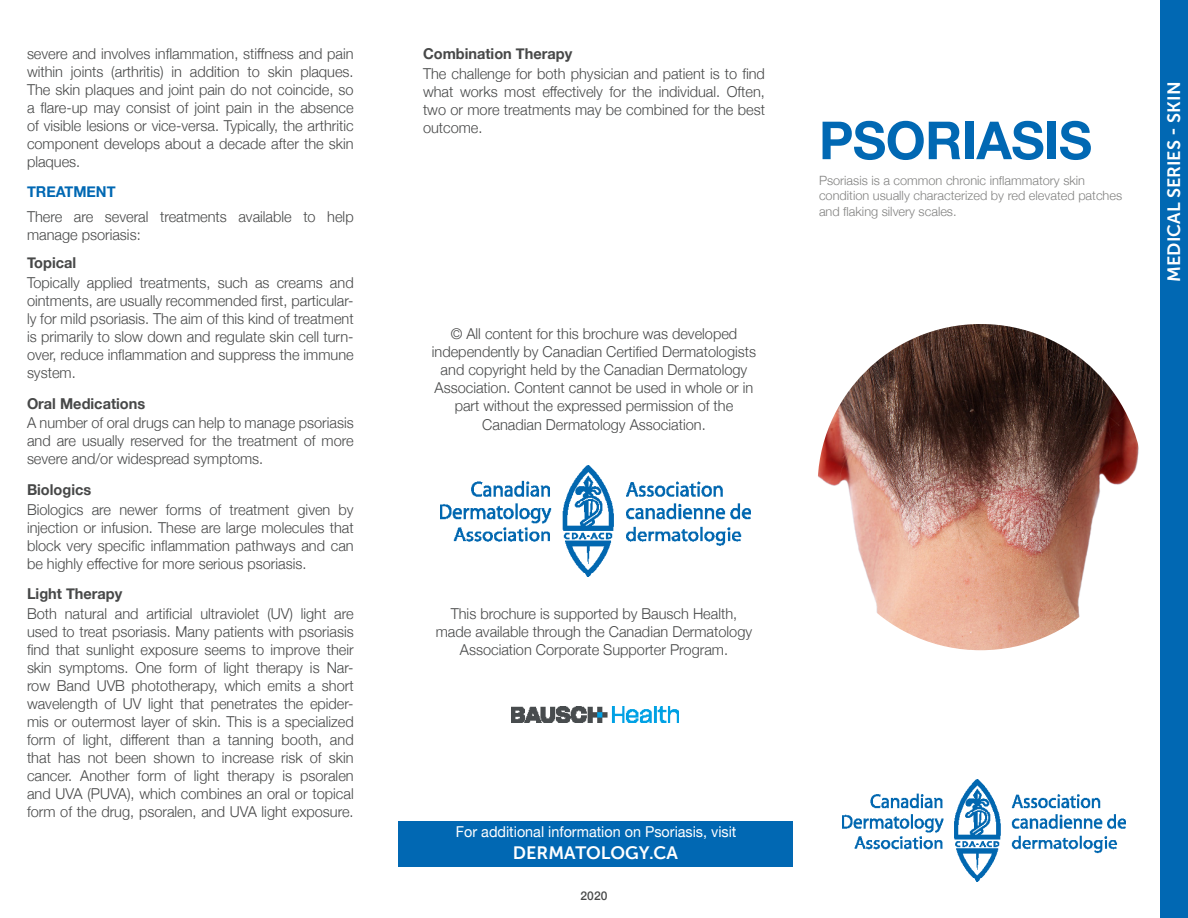
<style>
.page{position:relative;width:1188px;height:918px;background:#fff}
.page>*{position:absolute;margin:0;border:0;box-sizing:border-box;transform-origin:0 0}
.t1{font:700 52.5px "Helvetica Neue";letter-spacing:-.01em;color:#0168b3}
.t2{font:18px "Museo Sans 700";color:#fff}
.t3{font:300 15px/18px "Helvetica Neue";color:#474848;text-align:justify}
.t4{font:700 15px "Helvetica Neue";color:#474848}
.t5{font:15px "Helvetica Neue";color:#fff;scale:.96 1}
.t6{font:700 15px "Helvetica Neue";color:#0168b3}
.t7{font:300 12.75px/15.3px "Helvetica Neue";color:#828281}
.t8{font:500 12px "Helvetica Neue";color:#474848}
</style>
<div class="page">
<img style="left:818px;top:324px;width:326px;height:326px;border-radius:163px">
<div style="left:1160px;top:0;width:28px;height:918px;background:#0168b3"></div>
<div style="left:398px;top:821px;width:395px;height:46px;background:#0168b3"></div>
<img style="left:441px;top:465px;width:310px;height:111px">
<img style="left:512px;top:706px;width:166px;height:16px">
<img style="left:843px;top:780px;width:283px;height:101px">
<p class="t3" style="left:27px;top:43px;width:328px">severe and involves inflammation, stiffness and pain within joints (arthritis) in addition to skin plaques.<br>The skin plaques and joint pain do not coincide, so a flare-up may consist of joint pain in the absence of visible lesions or vice-versa. Typically, the arthritic component develops about a decade after the skin plaques.</p>
<p class="t6" style="left:27px;top:180px;width:90px">TREATMENT</p>
<p class="t3" style="left:27px;top:206px;width:328px">There are several treatments available to help manage psoriasis:</p>
<p class="t4" style="left:27px;top:251px;width:51px">Topical</p>
<p class="t3" style="left:27px;top:273px;width:328px">Topically applied treatments, such as creams and ointments, are usually recommended first, particular&shy;ly for mild psoriasis. The aim of this kind of treatment is primarily to slow down and regulate skin cell turn&shy;over, reduce inflammation and suppress the immune system.</p>
<p class="t4" style="left:27px;top:392px;width:120px">Oral Medications</p>
<p class="t3" style="left:27px;top:413px;width:328px">A number of oral drugs can help to manage psoriasis and are usually reserved for the treatment of more severe and/or widespread symptoms.</p>
<p class="t4" style="left:27px;top:478px;width:66px">Biologics</p>
<p class="t3" style="left:27px;top:499px;width:328px">Biologics are newer forms of treatment given by injection or infusion. These are large molecules that block very specific inflammation pathways and can be highly effective for more serious psoriasis.</p>
<p class="t4" style="left:27px;top:582px;width:97px">Light Therapy</p>
<p class="t3" style="left:27px;top:603px;width:328px">Both natural and artificial ultraviolet (UV) light are used to treat psoriasis. Many patients with psoriasis find that sunlight exposure seems to improve their skin symptoms. One form of light therapy is Nar&shy;row Band UVB phototherapy, which emits a short wavelength of UV light that penetrates the epider&shy;mis or outermost layer of skin. This is a specialized form of light, different than a tanning booth, and that has not been shown to increase risk of skin cancer. Another form of light therapy is psoralen and UVA (PUVA), which combines an oral or topical form of the drug, psoralen, and UVA light exposure.</p>
<p class="t4" style="left:423px;top:42px;width:151px">Combination Therapy</p>
<p class="t3" style="left:423px;top:63px;width:344px">The challenge for both physician and patient is to find what works most effectively for the individual. Often, two or more treatments may be combined for the best outcome.</p>
<p class="t3" style="left:432px;top:323px;width:326px;text-align:center">© All content for this brochure was developed independently by Canadian Certified Dermatologists and copyright held by the Canadian Dermatology Association. Content cannot be used in whole or in part without the expressed permission of the</p>
<p class="t3" style="left:482px;top:415px;width:225px">Canadian Dermatology Association.</p>
<h1 class="t1" style="left:819px;top:99px;width:275px">PSORIASIS</h1>
<p class="t7" style="left:819px;top:172px;width:305px">Psoriasis is a common chronic inflammatory skin condition usually characterized by red elevated patches and flaking silvery scales.</p>
<p class="t2" style="left:1164px;top:282px;width:201px;rotate:-90deg">MEDICAL SERIES - SKIN</p>
<p class="t3" style="left:436px;top:604px;width:318px;text-align:center">This brochure is supported by Bausch Health, made available through the Canadian Dermatology<br>Association Corporate Supporter Program.</p>
<p class="t5" style="left:456px;top:820px;width:294px">For additional information on Psoriasis, visit</p>
<p class="t2" style="left:513px;top:842px;width:167px">DERMATOLOGY.CA</p>
<p class="t8" style="left:581px;top:886px;width:28px">2020</p>
</div>
